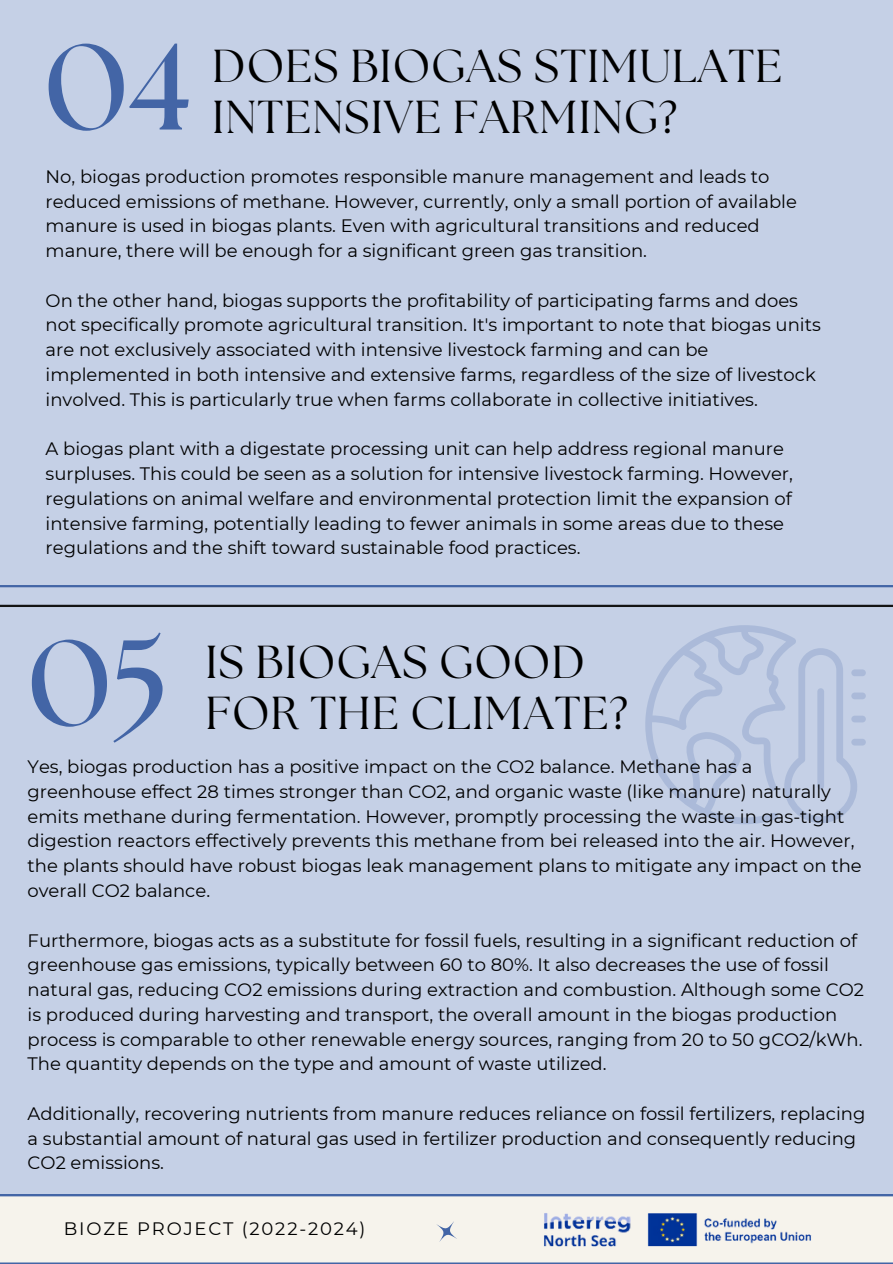
<style>
.page{position:relative;width:893px;height:1264px;background:#fff}
.page>*{position:absolute;margin:0;border:0;box-sizing:border-box;transform-origin:0 0}
.t1{font:700 121.5px "The Seasons";color:#4365a6}
.t2{font:46.05px/50.7px "The Seasons";letter-spacing:.02em;color:#000}
.t3{font:18px/24.8px "Montserrat";color:#000}
.t4{font:18px "Montserrat";letter-spacing:.1em;color:#000}
</style>
<div class="page">
<div style="left:0;top:0;width:892px;height:1263px;background:#c5d0e6"></div>
<hr style="left:0;top:585px;width:892px;height:2px;background:#4365a6">
<hr style="left:0;top:604px;width:892px;height:3px;background:#131313">
<svg style="left:645px;top:625px;width:220px;height:199px"></svg>
<svg style="left:0;top:1194px;width:892px;height:69px;background:#ebeae7"></svg>
<svg style="left:428px;top:1213px;width:36px;height:36px"></svg>
<img style="left:527px;top:1196px;width:300px;height:66px">
<p class="t1" style="left:44px;top:32px;width:147px">04</p>
<p class="t2" style="left:212px;top:44px;width:571px">DOES BIOGAS STIMULATE<br>INTENSIVE FARMING?</p>
<p class="t3" style="left:46px;top:164px;width:752px">No, biogas production promotes responsible manure management and leads to reduced emissions of methane. However, currently, only a small portion of available manure is used in biogas plants. Even with agricultural transitions and reduced manure, there will be enough for a significant green gas transition.</p>
<p class="t3" style="left:46px;top:288px;width:776px">On the other hand, biogas supports the profitability of participating farms and does not specifically promote agricultural transition. It's important to note that biogas units are not exclusively associated with intensive livestock farming and can be implemented in both intensive and extensive farms, regardless of the size of livestock involved. This is particularly true when farms collaborate in collective initiatives.</p>
<p class="t3" style="left:46px;top:436px;width:748px">A biogas plant with a digestate processing unit can help address regional manure surpluses. This could be seen as a solution for intensive livestock farming. However, regulations on animal welfare and environmental protection limit the expansion of intensive farming, potentially leading to fewer animals in some areas due to these regulations and the shift toward sustainable food practices.</p>
<p class="t1" style="left:28px;top:628px;width:144px">05</p>
<p class="t2" style="left:205px;top:640px;width:424px">IS BIOGAS GOOD<br>FOR THE CLIMATE?</p>
<p class="t3" style="left:28px;top:754px;width:835px">Yes, biogas production has a positive impact on the CO2 balance. Methane has a greenhouse effect 28 times stronger than CO2, and organic waste (like manure) naturally emits methane during fermentation. However, promptly processing the waste in gas-tight digestion reactors effectively prevents this methane from bei released into the air. However, the plants should have robust biogas leak management plans to mitigate any impact on the overall CO2 balance.</p>
<p class="t3" style="left:28px;top:927px;width:837px">Furthermore, biogas acts as a substitute for fossil fuels, resulting in a significant reduction of greenhouse gas emissions, typically between 60 to 80%. It also decreases the use of fossil natural gas, reducing CO2 emissions during extraction and combustion. Although some CO2 is produced during harvesting and transport, the overall amount in the biogas production process is comparable to other renewable energy sources, ranging from 20 to 50 gCO2/kWh.<br>The quantity depends on the type and amount of waste utilized.</p>
<p class="t3" style="left:28px;top:1100px;width:839px">Additionally, recovering nutrients from manure reduces reliance on fossil fertilizers, replacing a substantial amount of natural gas used in fertilizer production and consequently reducing<br>CO2 emissions.</p>
<p class="t4" style="left:64px;top:1216px;width:303px">BIOZE PROJECT (2022-2024)</p>
</div>
